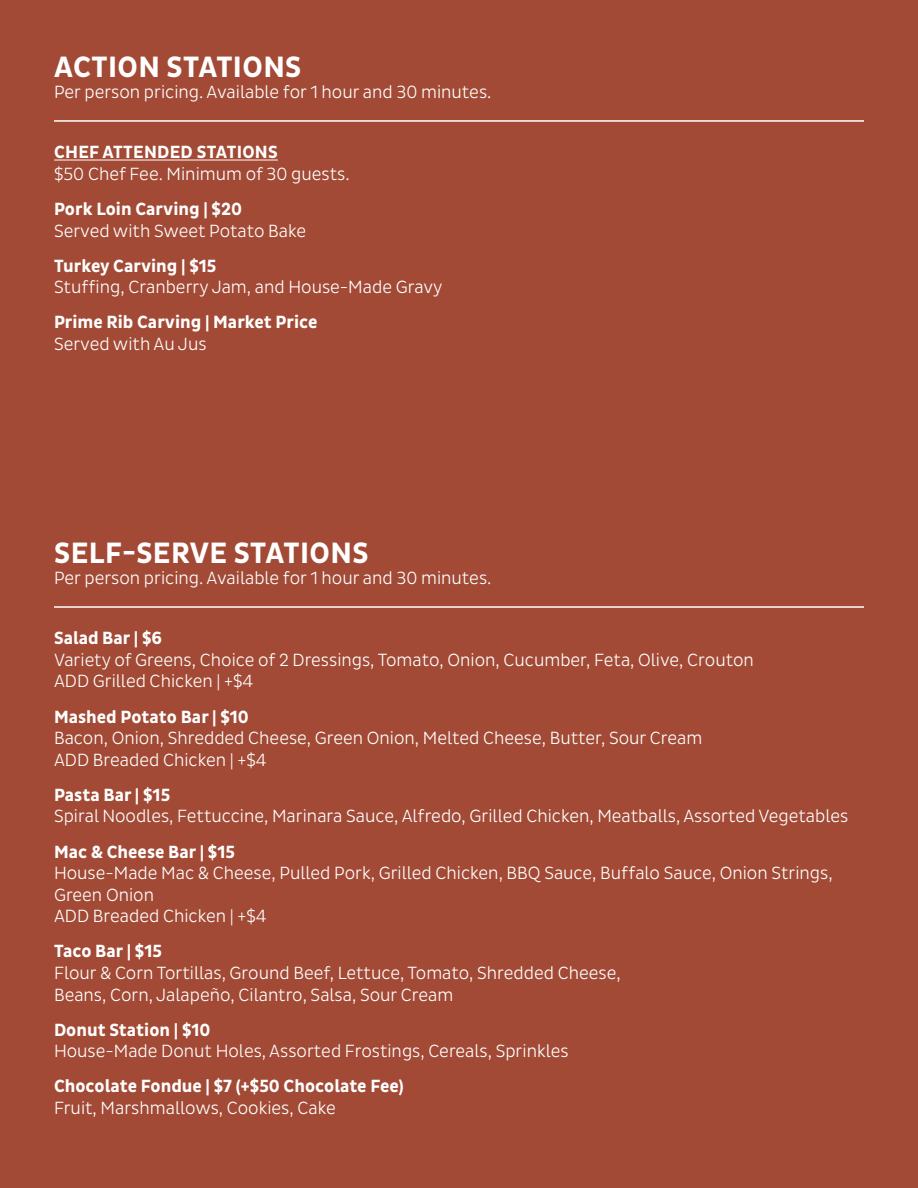
<style>
.page{position:relative;width:918px;height:1188px;background:#a24a35}
.page>*{position:absolute;margin:0;border:0;box-sizing:border-box;transform-origin:0 0}
.t1{font:700 30px "Pluto Sans Cond";letter-spacing:.015em;color:#fff}
.t2{font:300 18px/21.6px "Pluto Sans Cond";color:#fff}
.t3{font:700 18px/21.6px "Pluto Sans Cond";color:#fff}
.s1{font-weight:700}
.s2{font-weight:300}
</style>
<div class="page">
<hr style="left:54px;top:160px;width:224px;height:1px;background:#fff">
<hr style="left:54px;top:120px;width:810px;height:2px;background:#fff">
<hr style="left:54px;top:606px;width:810px;height:2px;background:#fff">
<p class="t1" style="left:54px;top:49px;width:249px">ACTION STATIONS</p>
<p class="t2" style="left:54px;top:81px;width:439px">Per person pricing. Available for 1 hour and 30 minutes.</p>
<p class="t2" style="left:54px;top:141px;width:297px"><span class="s1">CHEF ATTENDED STATIONS<br></span>$50 Chef Fee. Minimum of 30 guests.</p>
<p class="t2" style="left:54px;top:198px;width:254px"><span class="s1">Pork Loin Carving | $20<br></span>Served with Sweet Potato Bake</p>
<p class="t2" style="left:54px;top:255px;width:390px"><span class="s1">Turkey Carving | $15<br></span>Stuffing, Cranberry Jam, and House-Made Gravy</p>
<p class="t3" style="left:54px;top:312px;width:265px">Prime Rib Carving | Market Price<br><span class="s2">Served with Au Jus</span></p>
<p class="t1" style="left:54px;top:535px;width:316px">SELF-SERVE STATIONS</p>
<p class="t2" style="left:54px;top:567px;width:439px">Per person pricing. Available for 1 hour and 30 minutes.</p>
<p class="t2" style="left:54px;top:628px;width:701px"><span class="s1">Salad Bar | $6<br></span>Variety of Greens, Choice of 2 Dressings, Tomato, Onion, Cucumber, Feta, Olive, Crouton<br>ADD Grilled Chicken | +$4</p>
<p class="t2" style="left:54px;top:706px;width:650px"><span class="s1">Mashed Potato Bar | $10<br></span>Bacon, Onion, Shredded Cheese, Green Onion, Melted Cheese, Butter, Sour Cream<br>ADD Breaded Chicken | +$4</p>
<p class="t2" style="left:54px;top:784px;width:796px"><span class="s1">Pasta Bar | $15<br></span>Spiral Noodles, Fettuccine, Marinara Sauce, Alfredo, Grilled Chicken, Meatballs, Assorted Vegetables</p>
<p class="t2" style="left:54px;top:841px;width:780px"><span class="s1">Mac &amp; Cheese Bar | $15<br></span>House-Made Mac &amp; Cheese, Pulled Pork, Grilled Chicken, BBQ Sauce, Buffalo Sauce, Onion Strings, Green Onion<br>ADD Breaded Chicken | +$4</p>
<p class="t2" style="left:54px;top:941px;width:568px"><span class="s1">Taco Bar | $15<br></span>Flour &amp; Corn Tortillas, Ground Beef, Lettuce, Tomato, Shredded Cheese,<br>Beans, Corn, Jalapeño, Cilantro, Salsa, Sour Cream</p>
<p class="t2" style="left:54px;top:1019px;width:516px"><span class="s1">Donut Station | $10<br></span>House-Made Donut Holes, Assorted Frostings, Cereals, Sprinkles</p>
<p class="t3" style="left:54px;top:1076px;width:351px">Chocolate Fondue | $7 (+$50 Chocolate Fee)<br><span class="s2">Fruit, Marshmallows, Cookies, Cake</span></p>
</div>
